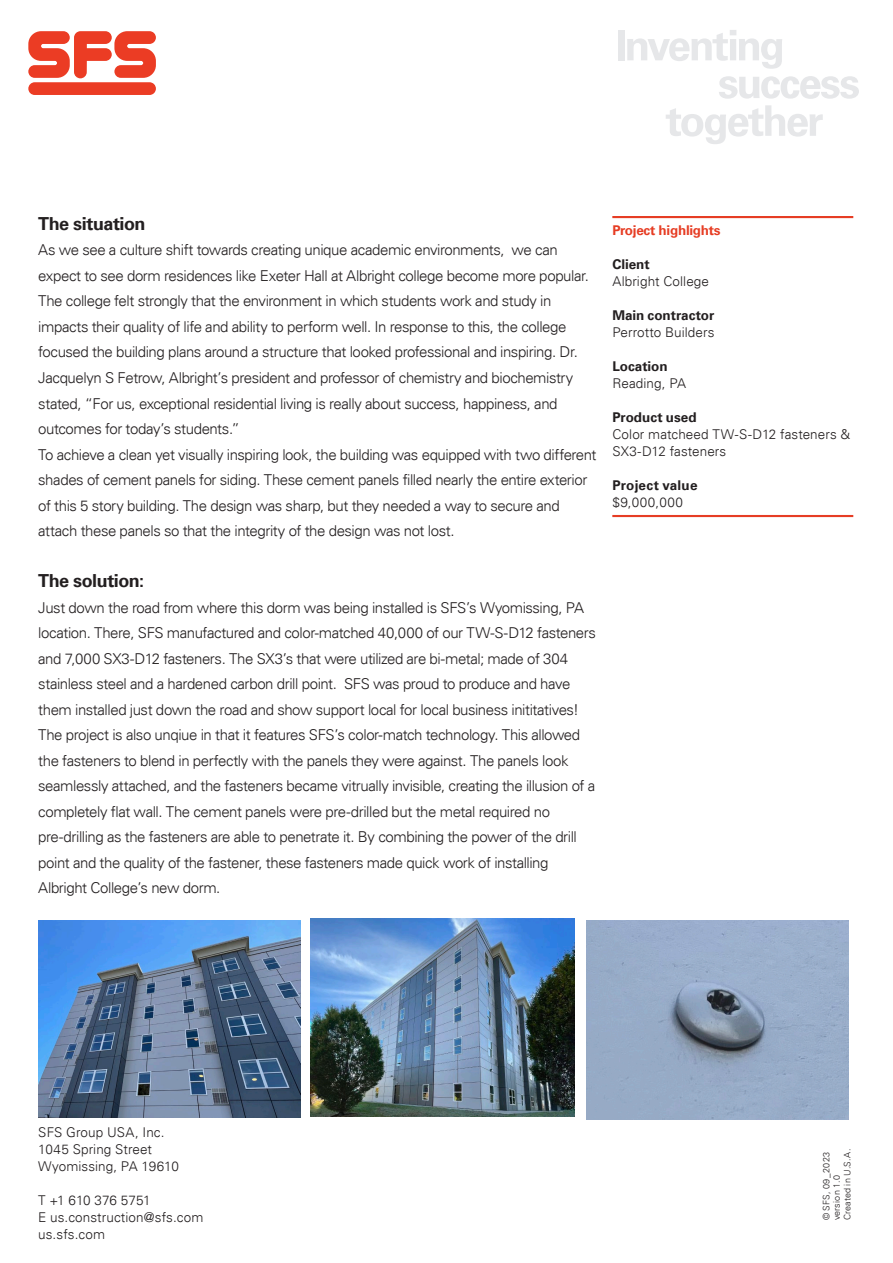
<style>
.page{position:relative;width:893px;height:1263px;background:#fff}
.page>*{position:absolute;margin:0;border:0;box-sizing:border-box;transform-origin:0 0}
.A4_Lead{font:700 18px "Univers";letter-spacing:-.025em;color:#231f20}
.A4_Lead-2{font:300 15px/25.5px "SFS Univers 45";letter-spacing:-.03em;color:#231f20}
.A4_Scrolling_text{font:300 13.5px "Univers";letter-spacing:.005em;color:#231f20}
.A4_Subtitle_scrollin{font:700 13.5px "Univers";letter-spacing:-.005em;color:#231f20}
.A4_Scrolling_text_wi{font:700 13.5px/17px "Univers";letter-spacing:.015em;color:#231f20}
.A4_Subtitle_scrollin-2{font:700 13.5px "Univers";letter-spacing:-.02em;color:#e63d24}
._6_7_Text{font:300 9px "Univers";letter-spacing:.02em;color:#231f20}
.s1{font-weight:300}
</style>
<div class="page">
<div style="left:618px;top:30px;width:6px;height:30px;background:#e6e7e9"></div>
<svg style="left:627px;top:30px;width:155px;height:39px"></svg>
<svg style="left:719px;top:76px;width:140px;height:23px"></svg>
<svg style="left:666px;top:105px;width:157px;height:39px"></svg>
<hr style="left:612px;top:216px;width:241px;height:2px;background:#e63d24">
<hr style="left:612px;top:515px;width:241px;height:2px;background:#e63d24">
<svg style="left:28px;top:31px;width:128px;height:47px"></svg>
<div style="left:28px;top:82px;width:128px;height:13px;background:#eb3c24;border-radius:6px"></div>
<img style="left:310px;top:918px;width:264px;height:198px">
<img style="left:38px;top:921px;width:262px;height:196px">
<img style="left:587px;top:921px;width:261px;height:198px">
<p class="A4_Lead" style="left:38px;top:213px;width:109px">The situation</p>
<p class="A4_Lead-2" style="left:38px;top:237px;width:552px">As we see a culture shift towards creating unique academic environments, we can expect to see dorm residences like Exeter Hall at Albright college become more popular.<br>The college felt strongly that the environment in which students work and study in impacts their quality of life and ability to perform well. In response to this, the college focused the building plans around a structure that looked professional and inspiring. Dr.<br>Jacquelyn S Fetrow, Albright’s president and professor of chemistry and biochemistry stated, “For us, exceptional residential living is really about success, happiness, and outcomes for today’s students.”</p>
<p class="A4_Lead-2" style="left:38px;top:441px;width:560px">To achieve a clean yet visually inspiring look, the building was equipped with two different shades of cement panels for siding. These cement panels filled nearly the entire exterior of this 5 story building. The design was sharp, but they needed a way to secure and attach these panels so that the integrity of the design was not lost.</p>
<p class="A4_Lead" style="left:38px;top:570px;width:107px">The solution:</p>
<p class="A4_Lead-2" style="left:38px;top:594px;width:559px">Just down the road from where this dorm was being installed is SFS’s Wyomissing, PA location. There, SFS manufactured and color-matched 40,000 of our TW-S-D12 fasteners and 7,000 SX3-D12 fasteners. The SX3’s that were utilized are bi-metal; made of 304 stainless steel and a hardened carbon drill point. SFS was proud to produce and have them installed just down the road and show support local for local business inititatives!<br>The project is also unqiue in that it features SFS’s color-match technology. This allowed the fasteners to blend in perfectly with the panels they were against. The panels look seamlessly attached, and the fasteners became vitrually invisible, creating the illusion of a completely flat wall. The cement panels were pre-drilled but the metal required no pre-drilling as the fasteners are able to penetrate it. By combining the power of the drill point and the quality of the fastener, these fasteners made quick work of installing Albright College’s new dorm.</p>
<p class="A4_Subtitle_scrollin-2" style="left:612px;top:222px;width:110px">Project highlights</p>
<p class="A4_Subtitle_scrollin" style="left:612px;top:256px;width:39px">Client</p>
<p class="A4_Scrolling_text" style="left:612px;top:273px;width:98px">Albright College</p>
<p class="A4_Subtitle_scrollin" style="left:612px;top:307px;width:103px">Main contractor</p>
<p class="A4_Scrolling_text" style="left:612px;top:324px;width:104px">Perrotto Builders</p>
<p class="A4_Subtitle_scrollin" style="left:612px;top:359px;width:57px">Location</p>
<p class="A4_Scrolling_text" style="left:612px;top:375px;width:75px">Reading, PA</p>
<p class="A4_Subtitle_scrollin" style="left:612px;top:410px;width:86px">Product used</p>
<p class="A4_Scrolling_text" style="left:612px;top:426px;width:239px">Color matcheed TW-S-D12 fasteners &amp;</p>
<p class="A4_Scrolling_text" style="left:612px;top:443px;width:116px">SX3-D12 fasteners</p>
<p class="A4_Scrolling_text_wi" style="left:612px;top:477px;width:87px">Project value <span class="s1">$9,000,000</span></p>
<p class="A4_Scrolling_text" style="left:38px;top:1124px;width:128px">SFS Group USA, Inc.</p>
<p class="A4_Scrolling_text" style="left:38px;top:1141px;width:115px">1045 Spring Street</p>
<p class="A4_Scrolling_text" style="left:38px;top:1158px;width:142px">Wyomissing, PA 19610</p>
<p class="A4_Scrolling_text" style="left:38px;top:1192px;width:114px">T +1 610 376 5751</p>
<p class="A4_Scrolling_text" style="left:38px;top:1209px;width:167px">E us.construction@sfs.com</p>
<p class="A4_Scrolling_text" style="left:38px;top:1226px;width:68px">us.sfs.com</p>
<p class="_6_7_Text" style="left:842px;top:1220px;width:73px;rotate:-90deg">Created in U.S.A.</p>
<p class="_6_7_Text" style="left:821px;top:1220px;width:70px;rotate:-90deg">© SFS, 09_2023</p>
<p class="_6_7_Text" style="left:831px;top:1220px;width:47px;rotate:-90deg">version 1.0</p>
</div>
